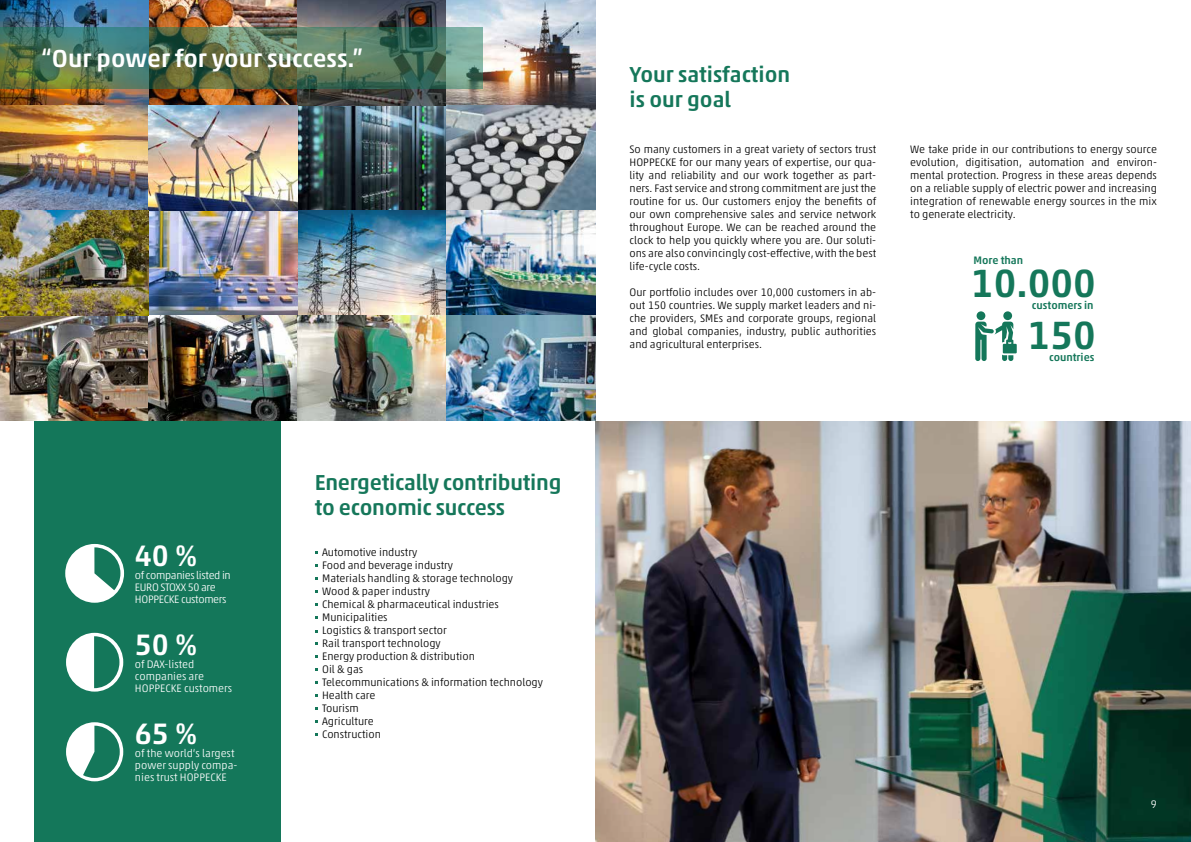
<style>
.page{position:relative;width:1191px;height:842px;background:#fff}
.page>*{position:absolute;margin:0;border:0;box-sizing:border-box;transform-origin:0 0}
.t1{font:500 40px "Akko Pro";color:#15775a}
.t2{font:500 30px "Akko Pro";color:#fff}
.t3{font:500 25px "Akko Pro";color:#fff}
.t4{font:500 22px/25px "Akko Pro";letter-spacing:-.01em;color:#15775a}
.t5{font:300 11px/13px "Akko Pro";color:#000;text-align:justify}
.t6{font:300 11px/12px "Akko Pro";color:#fff}
.t7{font:300 11px/12px "Akko Pro";letter-spacing:-.03em;color:#fff}
.t8{font:500 11px "Akko Pro";color:#15775a}
</style>
<div class="page">
<img style="left:149px;top:0;width:149px;height:105px">
<img style="left:298px;top:105px;width:148px;height:105px">
<svg style="left:298px;top:0;width:148px;height:105px;background:#4b4c4f"></svg>
<img style="left:0;top:0;width:149px;height:105px">
<img style="left:446px;top:0;width:149px;height:105px">
<svg style="left:0;top:27px;width:483px;height:61px;background:#54765b"></svg>
<div style="left:34px;top:421px;width:247px;height:421px;background:#14775a"></div>
<img style="left:0;top:316px;width:149px;height:105px">
<svg style="left:446px;top:105px;width:149px;height:105px;background:#90979d"></svg>
<img style="left:298px;top:210px;width:148px;height:106px">
<img style="left:149px;top:210px;width:149px;height:106px">
<img style="left:0;top:105px;width:149px;height:105px">
<img style="left:446px;top:210px;width:149px;height:106px">
<img style="left:149px;top:316px;width:149px;height:105px">
<img style="left:298px;top:316px;width:148px;height:105px">
<img style="left:446px;top:316px;width:149px;height:105px">
<svg style="left:65px;top:544px;width:59px;height:59px"></svg>
<svg style="left:66px;top:633px;width:57px;height:59px"></svg>
<svg style="left:66px;top:722px;width:57px;height:59px"></svg>
<img style="left:149px;top:105px;width:149px;height:105px">
<img style="left:595px;top:421px;width:596px;height:421px">
<div style="left:976px;top:311px;width:9px;height:9px;background:#14775a;border-radius:50%"></div>
<div style="left:1003px;top:311px;width:9px;height:9px;background:#14775a;border-radius:50%"></div>
<svg style="left:975px;top:322px;width:41px;height:39px"></svg>
<img style="left:0;top:210px;width:149px;height:106px">
<h3 class="t3" style="left:41px;top:43px;width:324px">“Our power for your success.”</h3>
<h2 class="t2" style="left:135px;top:537px;width:64px">40 %</h2>
<p class="t7" style="left:135px;top:569px;width:97px">of companies listed in<br>EURO STOXX 50 are<br>HOPPECKE customers</p>
<h2 class="t2" style="left:135px;top:626px;width:64px">50 %</h2>
<p class="t6" style="left:135px;top:658px;width:99px">of DAX-listed companies are<br>HOPPECKE customers</p>
<h2 class="t2" style="left:135px;top:715px;width:64px">65 %</h2>
<p class="t6" style="left:135px;top:747px;width:104px">of the world‘s largest power supply compa&shy;nies trust HOPPECKE</p>
<h3 class="t4" style="left:315px;top:469px;width:248px">Energetically contributing to economic success</h3>
<p class="t5" style="left:322px;top:546px;width:222px;text-align:left">Automotive industry<br>Food and beverage industry<br>Materials handling &amp; storage technology<br>Wood &amp; paper industry<br>Chemical &amp; pharmaceutical industries<br>Municipalities<br>Logistics &amp; transport sector<br>Rail transport technology<br>Energy production &amp; distribution<br>Oil &amp; gas<br>Telecommunications &amp; information technology<br>Health care<br>Tourism<br>Agriculture<br>Construction</p>
<h3 class="t4" style="left:629px;top:62px;width:162px">Your satisfaction is our goal</h3>
<p class="t5" style="left:629px;top:143px;width:248px">So many customers in a great variety of sectors trust HOPPECKE for our many years of expertise, our qua&shy;lity and reliability and our work together as part&shy;ners. Fast service and strong commitment are just the routine for us. Our customers enjoy the benefits of our own comprehensive sales and service network throughout Europe. We can be reached around the clock to help you quickly where you are. Our soluti&shy;ons are also convincingly cost-effective, with the best life-cycle costs.</p>
<p class="t5" style="left:629px;top:286px;width:248px">Our portfolio includes over 10,000 customers in ab&shy;out 150 countries. We supply market leaders and ni&shy;che providers, SMEs and corporate groups, regional and global companies, industry, public authorities and agricultural enterprises.</p>
<p class="t5" style="left:910px;top:143px;width:248px">We take pride in our contributions to energy source evolution, digitisation, automation and environ&shy;mental protection. Progress in these areas depends on a reliable supply of electric power and increasing integration of renewable energy sources in the mix to generate electricity.</p>
<p class="t8" style="left:973px;top:253px;width:51px">More than</p>
<p class="t8" style="left:1032px;top:299px;width:63px">customers in</p>
<h1 class="t1" style="left:971px;top:259px;width:126px">10.000</h1>
<h1 class="t1" style="left:1028px;top:311px;width:70px">150</h1>
<p class="t8" style="left:1049px;top:350px;width:47px">countries</p>
<p class="t6" style="left:1150px;top:798px;width:8px">9</p>
</div>
